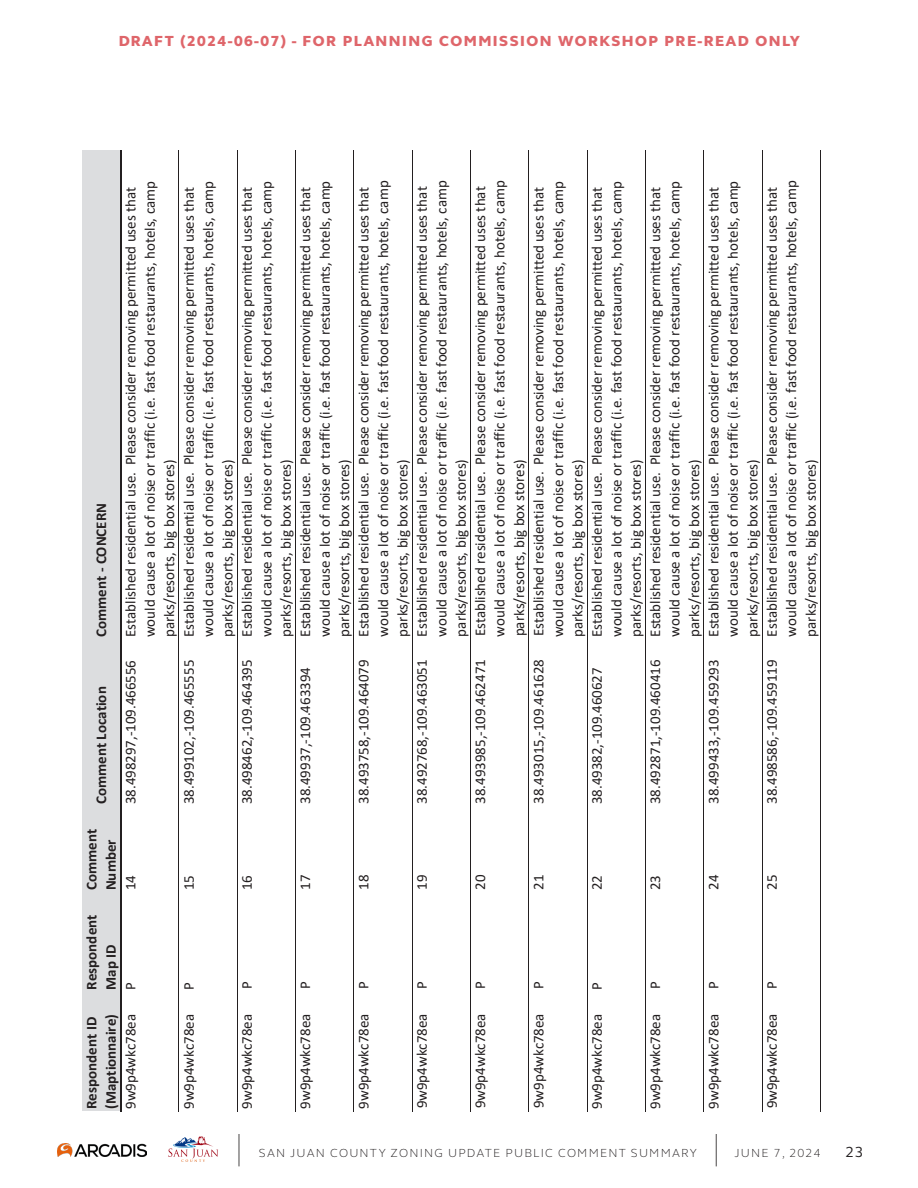
<style>
.page{position:relative;width:918px;height:1188px;background:#fff}
.page>*{position:absolute;margin:0;border:0;box-sizing:border-box;transform-origin:0 0}
.t1{font:15px/19.5px "Calibri";color:#231f20}
.t2{font:700 15px/19.5px "Calibri";letter-spacing:.005em;color:#231f20}
.t3{font:800 15px "FS Elliot Pro";letter-spacing:.1em;color:#d1232a}
.t4{font:15px "FS Elliot Pro";color:#231f20}
.t5{font:300 12px "FS Elliot Pro";letter-spacing:.1em;color:#231f20}
</style>
<div class="page">
<div style="left:82px;top:150px;width:39px;height:961px;background:#dcdddf"></div>
<hr style="left:120px;top:150px;width:1px;height:962px;background:#231f20">
<hr style="left:179px;top:150px;width:1px;height:962px;background:#231f20">
<hr style="left:237px;top:150px;width:1px;height:962px;background:#231f20">
<hr style="left:295px;top:150px;width:1px;height:962px;background:#231f20">
<hr style="left:354px;top:150px;width:1px;height:962px;background:#231f20">
<hr style="left:412px;top:150px;width:1px;height:962px;background:#231f20">
<hr style="left:470px;top:150px;width:1px;height:962px;background:#231f20">
<hr style="left:529px;top:150px;width:1px;height:962px;background:#231f20">
<hr style="left:587px;top:150px;width:1px;height:962px;background:#231f20">
<hr style="left:645px;top:150px;width:1px;height:962px;background:#231f20">
<hr style="left:704px;top:150px;width:1px;height:962px;background:#231f20">
<hr style="left:762px;top:150px;width:1px;height:962px;background:#231f20">
<hr style="left:820px;top:150px;width:1px;height:962px;background:#231f20">
<img style="left:57px;top:1143px;width:89px;height:14px">
<hr style="left:239px;top:1134px;width:1px;height:32px;background:#494646">
<hr style="left:716px;top:1134px;width:1px;height:32px;background:#494646">
<img style="left:168px;top:1137px;width:50px;height:25px">
<p class="t3" style="left:118px;top:31px;width:683px">DRAFT (2024-06-07) - FOR PLANNING COMMISSION WORKSHOP PRE-READ ONLY</p>
<p class="t2" style="left:91px;top:637px;width:135px;rotate:-90deg">Comment ‐ CONCERN</p>
<p class="t2" style="left:91px;top:804px;width:119px;rotate:-90deg">Comment Location</p>
<p class="t1" style="left:470px;top:637px;width:458px;rotate:-90deg">Established residential use. Please consider removing permitted uses that would cause a lot of noise or traffic (i.e. fast food restaurants, hotels, camp parks/resorts, big box stores)</p>
<p class="t1" style="left:412px;top:637px;width:458px;rotate:-90deg">Established residential use. Please consider removing permitted uses that would cause a lot of noise or traffic (i.e. fast food restaurants, hotels, camp parks/resorts, big box stores)</p>
<p class="t1" style="left:762px;top:637px;width:458px;rotate:-90deg">Established residential use. Please consider removing permitted uses that would cause a lot of noise or traffic (i.e. fast food restaurants, hotels, camp parks/resorts, big box stores)</p>
<p class="t1" style="left:353px;top:637px;width:458px;rotate:-90deg">Established residential use. Please consider removing permitted uses that would cause a lot of noise or traffic (i.e. fast food restaurants, hotels, camp parks/resorts, big box stores)</p>
<p class="t1" style="left:703px;top:637px;width:458px;rotate:-90deg">Established residential use. Please consider removing permitted uses that would cause a lot of noise or traffic (i.e. fast food restaurants, hotels, camp parks/resorts, big box stores)</p>
<p class="t1" style="left:295px;top:637px;width:458px;rotate:-90deg">Established residential use. Please consider removing permitted uses that would cause a lot of noise or traffic (i.e. fast food restaurants, hotels, camp parks/resorts, big box stores)</p>
<p class="t1" style="left:237px;top:637px;width:458px;rotate:-90deg">Established residential use. Please consider removing permitted uses that would cause a lot of noise or traffic (i.e. fast food restaurants, hotels, camp parks/resorts, big box stores)</p>
<p class="t1" style="left:645px;top:637px;width:458px;rotate:-90deg">Established residential use. Please consider removing permitted uses that would cause a lot of noise or traffic (i.e. fast food restaurants, hotels, camp parks/resorts, big box stores)</p>
<p class="t1" style="left:179px;top:637px;width:458px;rotate:-90deg">Established residential use. Please consider removing permitted uses that would cause a lot of noise or traffic (i.e. fast food restaurants, hotels, camp parks/resorts, big box stores)</p>
<p class="t1" style="left:587px;top:637px;width:458px;rotate:-90deg">Established residential use. Please consider removing permitted uses that would cause a lot of noise or traffic (i.e. fast food restaurants, hotels, camp parks/resorts, big box stores)</p>
<p class="t1" style="left:120px;top:637px;width:458px;rotate:-90deg">Established residential use. Please consider removing permitted uses that would cause a lot of noise or traffic (i.e. fast food restaurants, hotels, camp parks/resorts, big box stores)</p>
<p class="t1" style="left:528px;top:637px;width:458px;rotate:-90deg">Established residential use. Please consider removing permitted uses that would cause a lot of noise or traffic (i.e. fast food restaurants, hotels, camp parks/resorts, big box stores)</p>
<p class="t1" style="left:120px;top:804px;width:146px;rotate:-90deg">38.498297,‐109.466556</p>
<p class="t1" style="left:179px;top:804px;width:146px;rotate:-90deg">38.499102,‐109.465555</p>
<p class="t1" style="left:237px;top:804px;width:146px;rotate:-90deg">38.498462,‐109.464395</p>
<p class="t1" style="left:295px;top:804px;width:138px;rotate:-90deg">38.49937,‐109.463394</p>
<p class="t1" style="left:353px;top:804px;width:146px;rotate:-90deg">38.493758,‐109.464079</p>
<p class="t1" style="left:412px;top:804px;width:146px;rotate:-90deg">38.492768,‐109.463051</p>
<p class="t1" style="left:470px;top:804px;width:146px;rotate:-90deg">38.493985,‐109.462471</p>
<p class="t1" style="left:528px;top:804px;width:146px;rotate:-90deg">38.493015,‐109.461628</p>
<p class="t1" style="left:587px;top:804px;width:138px;rotate:-90deg">38.49382,‐109.460627</p>
<p class="t1" style="left:645px;top:804px;width:146px;rotate:-90deg">38.492871,‐109.460416</p>
<p class="t1" style="left:703px;top:804px;width:146px;rotate:-90deg">38.499433,‐109.459293</p>
<p class="t1" style="left:762px;top:804px;width:146px;rotate:-90deg">38.498586,‐109.459119</p>
<p class="t2" style="left:82px;top:890px;width:63px;rotate:-90deg">Comment<br>Number</p>
<p class="t1" style="left:120px;top:890px;width:17px;rotate:-90deg">14</p>
<p class="t2" style="left:82px;top:990px;width:77px;rotate:-90deg">Respondent<br>Map ID</p>
<p class="t1" style="left:120px;top:990px;width:9px;rotate:-90deg">P</p>
<p class="t2" style="left:82px;top:1109px;width:97px;rotate:-90deg">Respondent ID (Maptionnaire)</p>
<p class="t1" style="left:120px;top:1109px;width:96px;rotate:-90deg">9w9p4wkc78ea</p>
<p class="t1" style="left:179px;top:890px;width:17px;rotate:-90deg">15</p>
<p class="t1" style="left:179px;top:990px;width:9px;rotate:-90deg">P</p>
<p class="t1" style="left:179px;top:1109px;width:96px;rotate:-90deg">9w9p4wkc78ea</p>
<p class="t1" style="left:237px;top:890px;width:17px;rotate:-90deg">16</p>
<p class="t1" style="left:295px;top:890px;width:17px;rotate:-90deg">17</p>
<p class="t1" style="left:353px;top:890px;width:17px;rotate:-90deg">18</p>
<p class="t1" style="left:412px;top:890px;width:17px;rotate:-90deg">19</p>
<p class="t1" style="left:470px;top:890px;width:17px;rotate:-90deg">20</p>
<p class="t1" style="left:528px;top:890px;width:17px;rotate:-90deg">21</p>
<p class="t1" style="left:587px;top:890px;width:17px;rotate:-90deg">22</p>
<p class="t1" style="left:645px;top:890px;width:17px;rotate:-90deg">23</p>
<p class="t1" style="left:703px;top:890px;width:17px;rotate:-90deg">24</p>
<p class="t1" style="left:762px;top:890px;width:17px;rotate:-90deg">25</p>
<p class="t1" style="left:237px;top:989px;width:9px;rotate:-90deg">P</p>
<p class="t1" style="left:295px;top:989px;width:9px;rotate:-90deg">P</p>
<p class="t1" style="left:353px;top:989px;width:9px;rotate:-90deg">P</p>
<p class="t1" style="left:412px;top:989px;width:9px;rotate:-90deg">P</p>
<p class="t1" style="left:470px;top:989px;width:9px;rotate:-90deg">P</p>
<p class="t1" style="left:528px;top:989px;width:9px;rotate:-90deg">P</p>
<p class="t1" style="left:587px;top:990px;width:9px;rotate:-90deg">P</p>
<p class="t1" style="left:645px;top:989px;width:9px;rotate:-90deg">P</p>
<p class="t1" style="left:703px;top:989px;width:9px;rotate:-90deg">P</p>
<p class="t1" style="left:762px;top:989px;width:9px;rotate:-90deg">P</p>
<p class="t1" style="left:237px;top:1109px;width:96px;rotate:-90deg">9w9p4wkc78ea</p>
<p class="t1" style="left:295px;top:1109px;width:96px;rotate:-90deg">9w9p4wkc78ea</p>
<p class="t1" style="left:353px;top:1109px;width:96px;rotate:-90deg">9w9p4wkc78ea</p>
<p class="t1" style="left:412px;top:1108px;width:96px;rotate:-90deg">9w9p4wkc78ea</p>
<p class="t1" style="left:470px;top:1108px;width:96px;rotate:-90deg">9w9p4wkc78ea</p>
<p class="t1" style="left:528px;top:1108px;width:96px;rotate:-90deg">9w9p4wkc78ea</p>
<p class="t1" style="left:587px;top:1109px;width:96px;rotate:-90deg">9w9p4wkc78ea</p>
<p class="t1" style="left:645px;top:1109px;width:96px;rotate:-90deg">9w9p4wkc78ea</p>
<p class="t1" style="left:703px;top:1109px;width:96px;rotate:-90deg">9w9p4wkc78ea</p>
<p class="t1" style="left:762px;top:1108px;width:96px;rotate:-90deg">9w9p4wkc78ea</p>
<p class="t5" style="left:259px;top:1145px;width:439px">SAN JUAN COUNTY ZONING UPDATE PUBLIC COMMENT SUMMARY</p>
<p class="t5" style="left:734px;top:1145px;width:88px">JUNE 7, 2024</p>
<p class="t4" style="left:845px;top:1142px;width:20px">23</p>
</div>
